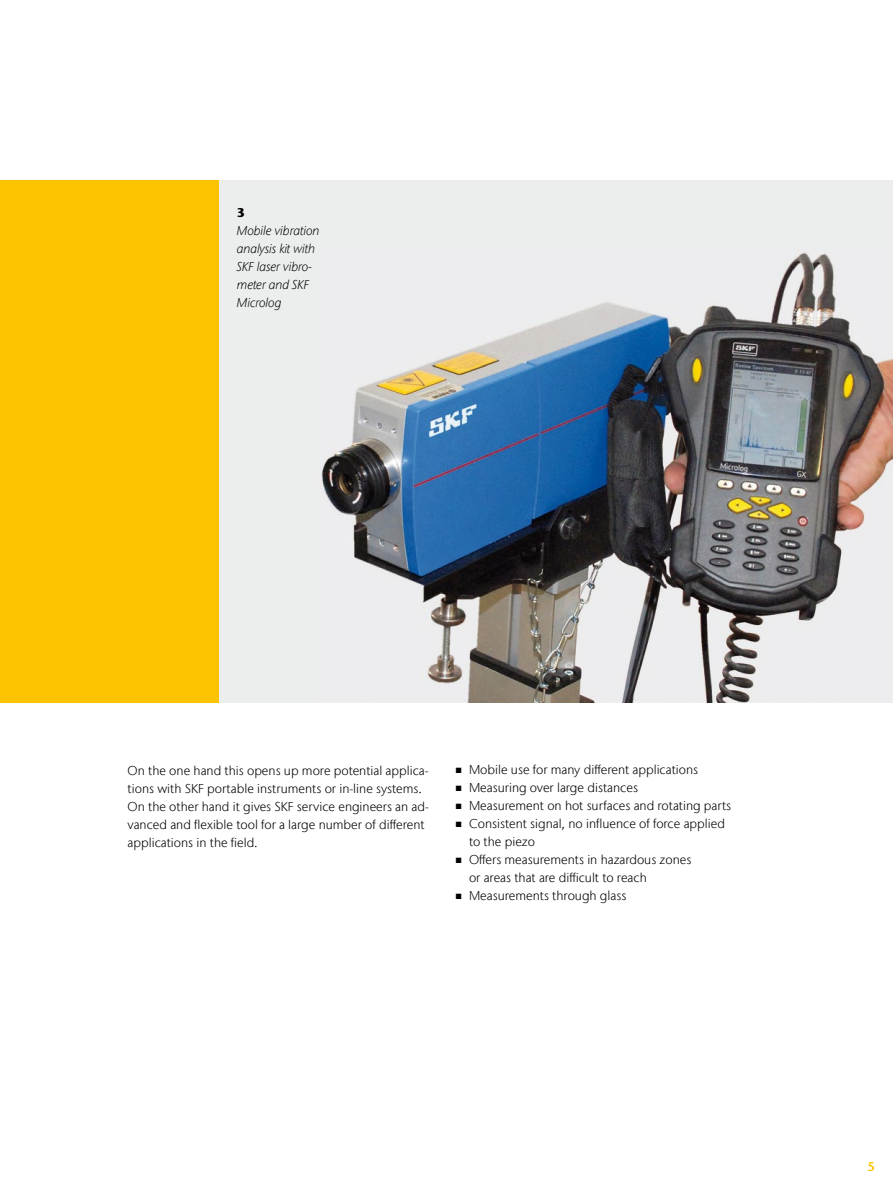
<style>
.page{position:relative;width:893px;height:1191px;background:#fff}
.page>*{position:absolute;margin:0;border:0;box-sizing:border-box;transform-origin:0 0}
.t1{font:300 12.75px/18px "Stone Sans IIITC Com";color:#000}
.t2{font:italic 300 12.75px/18px "Stone Sans IIITC Com";color:#000}
.t3{font:700 12.75px "Stone Sans";color:#000}
.t4{font:600 12.75px "Stone Sans";color:#fcc400}
.s1{font-family:"Segoe UI";font-weight:400;font-size:7.5px}
</style>
<div class="page">
<div style="left:219px;top:180px;width:674px;height:522px;background:#eceded"></div>
<img style="left:321px;top:252px;width:572px;height:450px">
<div style="left:0;top:180px;width:219px;height:522px;background:#fcc400"></div>
<p class="t3" style="left:237px;top:204px;width:10px">3</p>
<p class="t2" style="left:237px;top:221px;width:84px">Mobile vibration analysis kit with<br>SKF laser vibro&shy;meter and SKF<br>Microlog</p>
<p class="t1" style="left:128px;top:761px;width:303px">On the one hand this opens up more potential applica&shy;tions with SKF portable instruments or in-line systems.<br>On the other hand it gives SKF service engineers an ad&shy;vanced and flexible tool for a large number of different applications in the field.</p>
<p class="t1" style="left:456px;top:761px;width:244px"><span class="s1">■</span> Mobile use for many different applications</p>
<p class="t1" style="left:456px;top:779px;width:184px"><span class="s1">■</span> Measuring over large distances</p>
<p class="t1" style="left:456px;top:797px;width:277px"><span class="s1">■</span> Measurement on hot surfaces and rotating parts</p>
<p class="t1" style="left:469px;top:815px;width:257px;text-indent:-13px"><span class="s1">■</span> Consistent signal, no influence of force applied to the piezo</p>
<p class="t1" style="left:469px;top:851px;width:224px;text-indent:-13px"><span class="s1">■</span> Offers measurements in hazardous zones or areas that are difficult to reach</p>
<p class="t1" style="left:456px;top:887px;width:172px"><span class="s1">■</span> Measurements through glass</p>
<p class="t4" style="left:867px;top:1158px;width:9px">5</p>
</div>
